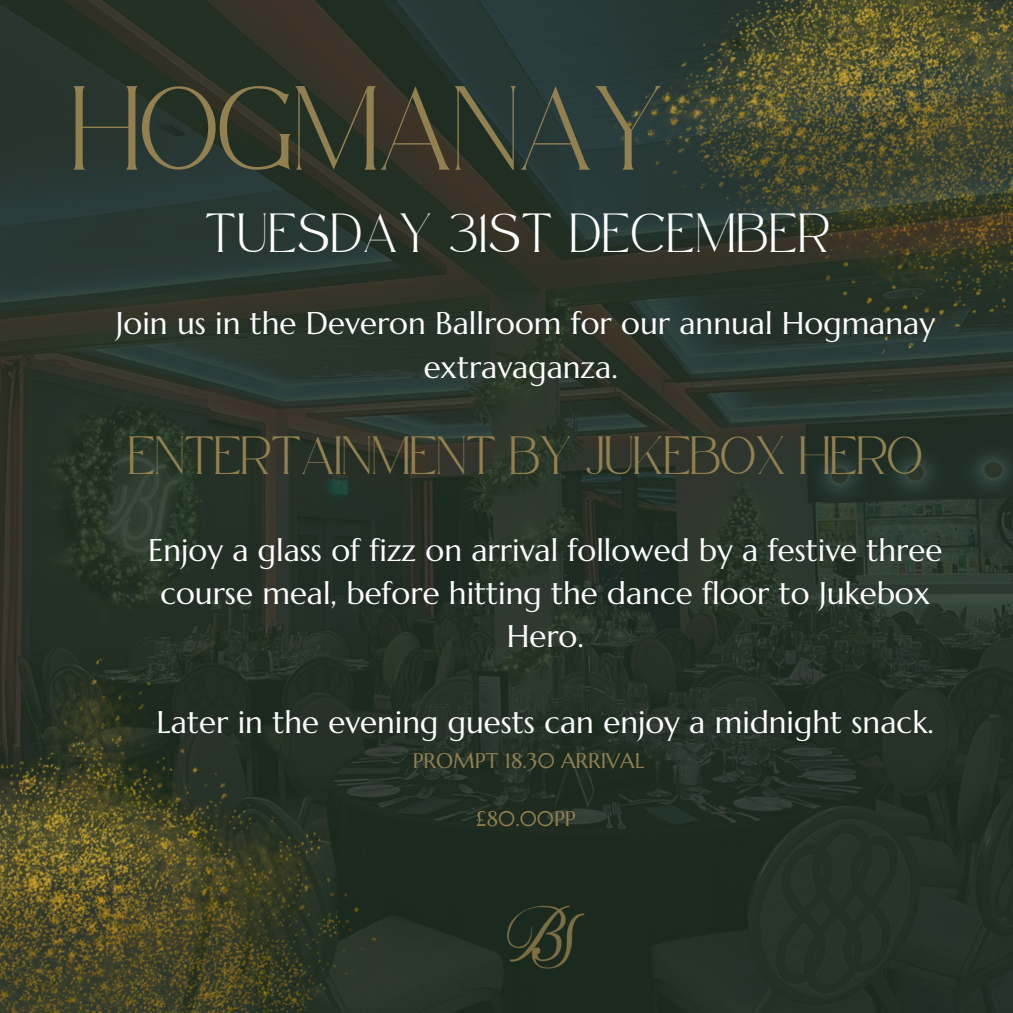
<style>
.page{position:relative;width:1013px;height:1013px;background:#fff}
.page>*{position:absolute;margin:0;border:0;box-sizing:border-box;transform-origin:0 0}
.t1{font:58.38px "Safira March";color:#928050}
.t2{font:31.25px/43.1px "Marcellus";color:#fff;text-align:center}
.t3{font:26.88px "Safira March";letter-spacing:.065em;color:#fff}
.t4{font:26.25px "Safira March";color:#928050}
.t5{font:21.25px "Marcellus";color:#928050}
</style>
<div class="page">
<img style="left:0;top:0;width:1012px;height:1012px">
<p class="t1" style="left:72px;top:115px;width:594px">HOGMANAY</p>
<p class="t3" style="left:205px;top:227px;width:625px">TUESDAY 31ST DECEMBER</p>
<h2 class="t2" style="left:116px;top:302px;width:820px">Join us in the Deveron Ballroom for our annual Hogmanay extravaganza.</h2>
<h3 class="t4" style="left:128px;top:450px;width:795px">ENTERTAINMENT BY JUKEBOX HERO</h3>
<h2 class="t2" style="left:148px;top:528px;width:795px">Enjoy a glass of fizz on arrival followed by a festive three course meal, before hitting the dance floor to Jukebox<br>Hero.</h2>
<h3 class="t2" style="left:157px;top:701px;width:778px">Later in the evening guests can enjoy a midnight snack.</h3>
<p class="t5" style="left:413px;top:747px;width:233px">PROMPT 18.30 ARRIVAL</p>
<p class="t5" style="left:475px;top:805px;width:102px">£80.00PP</p>
</div>
